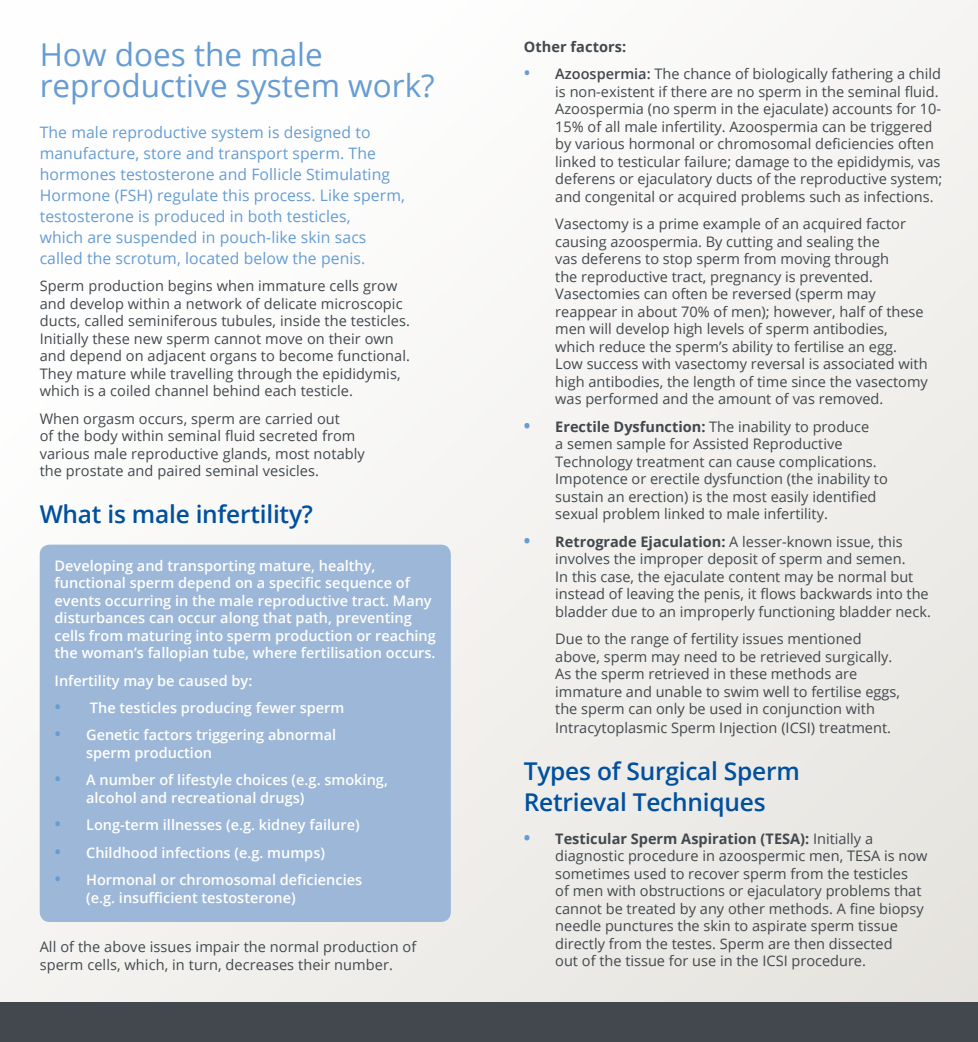
<style>
.page{position:relative;width:978px;height:1042px;background:#fff}
.page>*{position:absolute;margin:0;border:0;box-sizing:border-box;transform-origin:0 0}
.t1{font:31.5px/31.5px "Open Sans";color:#659cd3}
.t2{font:600 24.5px/31.5px "Open Sans";letter-spacing:-.01em;color:#00509e}
.t3{font:15.75px/21px "Open Sans";letter-spacing:.005em;color:#659cd3}
.t4{font:14.53px/17.5px "Open Sans";color:#42484d}
.t5{font:600 14.53px/17.5px "Open Sans";color:#fff}
.t6{font:700 14.53px "Open Sans";letter-spacing:.005em;color:#42484d}
.s1{font-size:17.5px;color:#659cd3}
.s2{font-weight:600;font-size:17.5px;color:#659cd3}
.s3{font-weight:600}
.s4{font-weight:700;font-size:17.5px;color:#659cd3}
.s5{font-weight:700}
</style>
<div class="page">
<div style="left:0;top:0;width:977px;height:1024px;background:linear-gradient(to right,#fefefe,#edebe7)"></div>
<div style="left:40px;top:544px;width:410px;height:378px;background:#9cb7d7;border-radius:10px"></div>
<div style="left:0;top:1002px;width:977px;height:40px;background:#42484d"></div>
<h1 class="t1" style="left:40px;top:38px;width:396px">How does the male reproductive system work?</h1>
<p class="t3" style="left:40px;top:121px;width:366px">The male reproductive system is designed to manufacture, store and transport sperm. The hormones testosterone and Follicle Stimulating Hormone (FSH) regulate this process. Like sperm, testosterone is produced in both testicles,<br>which are suspended in pouch-like skin sacs called the scrotum, located below the penis.</p>
<p class="t4" style="left:40px;top:277px;width:372px">Sperm production begins when immature cells grow and develop within a network of delicate microscopic ducts, called seminiferous tubules, inside the testicles.<br>Initially these new sperm cannot move on their own and depend on adjacent organs to become functional.<br>They mature while travelling through the epididymis, which is a coiled channel behind each testicle.</p>
<p class="t4" style="left:40px;top:409px;width:326px">When orgasm occurs, sperm are carried out<br>of the body within seminal fluid secreted from various male reproductive glands, most notably the prostate and paired seminal vesicles.</p>
<h2 class="t2" style="left:40px;top:497px;width:275px">What is male infertility?</h2>
<p class="t5" style="left:55px;top:556px;width:383px">Developing and transporting mature, healthy, functional sperm depend on a specific sequence of events occurring in the male reproductive tract. Many disturbances can occur along that path, preventing cells from maturing into sperm production or reaching the woman’s fallopian tube, where fertilisation occurs.</p>
<p class="t5" style="left:55px;top:671px;width:199px">Infertility may be caused by:</p>
<p class="t5" style="left:55px;top:699px;width:291px"><span class="s1">•</span> The testicles producing fewer sperm</p>
<p class="t5" style="left:86px;top:726px;width:251px;text-indent:-31px"><span class="s1">•</span> Genetic factors triggering abnormal sperm production</p>
<p class="t5" style="left:86px;top:771px;width:303px;text-indent:-31px"><span class="s1">•</span> A number of lifestyle choices (e.g. smoking, alcohol and recreational drugs)</p>
<p class="t5" style="left:55px;top:816px;width:306px"><span class="s1">•</span> Long-term illnesses (e.g. kidney failure)</p>
<p class="t5" style="left:55px;top:843px;width:272px"><span class="s1">•</span> Childhood infections (e.g. mumps)</p>
<p class="t5" style="left:86px;top:871px;width:277px;text-indent:-31px"><span class="s1">•</span> Hormonal or chromosomal deficiencies (e.g. insufficient testosterone)</p>
<p class="t4" style="left:40px;top:938px;width:378px">All of the above issues impair the normal production of sperm cells, which, in turn, decreases their number.</p>
<p class="t6" style="left:523px;top:36px;width:104px">Other factors:</p>
<p class="t4" style="left:555px;top:65px;width:388px;text-indent:-32px"><span class="s2">•</span> <span class="s3">Azoospermia:</span> The chance of biologically fathering a child is non-existent if there are no sperm in the seminal fluid.<br>Azoospermia (no sperm in the ejaculate) accounts for 10- 15% of all male infertility. Azoospermia can be triggered by various hormonal or chromosomal deficiencies often linked to testicular failure; damage to the epididymis, vas deferens or ejaculatory ducts of the reproductive system; and congenital or acquired problems such as infections.</p>
<p class="t4" style="left:555px;top:215px;width:374px">Vasectomy is a prime example of an acquired factor causing azoospermia. By cutting and sealing the<br>vas deferens to stop sperm from moving through<br>the reproductive tract, pregnancy is prevented.<br>Vasectomies can often be reversed (sperm may reappear in about 70% of men); however, half of these men will develop high levels of sperm antibodies, which reduce the sperm’s ability to fertilise an egg.<br>Low success with vasectomy reversal is associated with high antibodies, the length of time since the vasectomy was performed and the amount of vas removed.</p>
<p class="t4" style="left:555px;top:417px;width:334px;text-indent:-32px"><span class="s4">•</span> <span class="s5">Erectile Dysfunction:</span> The inability to produce<br>a semen sample for Assisted Reproductive Technology treatment can cause complications.<br>Impotence or erectile dysfunction (the inability to sustain an erection) is the most easily identified sexual problem linked to male infertility.</p>
<p class="t4" style="left:555px;top:532px;width:377px;text-indent:-32px"><span class="s4">•</span> <span class="s5">Retrograde Ejaculation:</span> A lesser-known issue, this involves the improper deposit of sperm and semen.<br>In this case, the ejaculate content may be normal but instead of leaving the penis, it flows backwards into the bladder due to an improperly functioning bladder neck.</p>
<p class="t4" style="left:555px;top:629px;width:346px">Due to the range of fertility issues mentioned above, sperm may need to be retrieved surgically.<br>As the sperm retrieved in these methods are immature and unable to swim well to fertilise eggs, the sperm can only be used in conjunction with</p>
<p class="t4" style="left:555px;top:719px;width:337px">Intracytoplasmic Sperm Injection (ICSI) treatment.</p>
<h2 class="t2" style="left:523px;top:754px;width:277px">Types of Surgical Sperm<br>Retrieval Techniques</h2>
<p class="t4" style="left:555px;top:829px;width:373px;text-indent:-32px"><span class="s4">•</span> <span class="s5">Testicular Sperm Aspiration (TESA):</span> Initially a diagnostic procedure in azoospermic men, TESA is now sometimes used to recover sperm from the testicles<br>of men with obstructions or ejaculatory problems that cannot be treated by any other methods. A fine biopsy needle punctures the skin to aspirate sperm tissue directly from the testes. Sperm are then dissected<br>out of the tissue for use in the ICSI procedure.</p>
</div>
